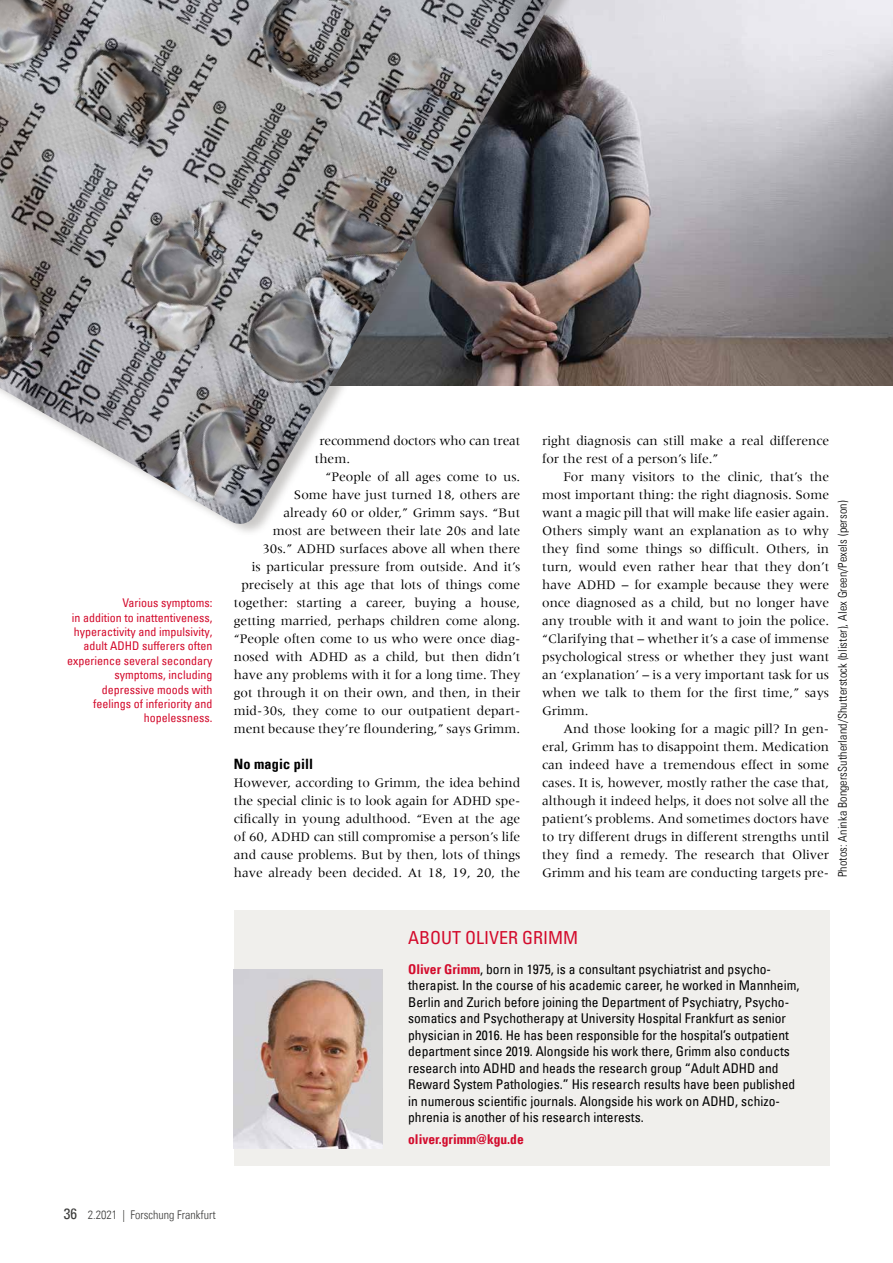
<style>
.page{position:relative;width:893px;height:1263px;background:#fff}
.page>*{position:absolute;margin:0;border:0;box-sizing:border-box;transform-origin:0 0}
.t1{font:condensed 18px "Univers Com 57";color:#d30b2c}
.t2{font:14.25px "Univers Com 67 Bold Cond";letter-spacing:.01em;color:#000}
.t3{font:13.5px/18px "Meridien";color:#000;text-align:justify}
.t4{font:condensed 13.5px/16.5px "Univers Com 57";color:#000}
.t5{font:13.5px "Univers Com 67 Bold Cond";color:#d30b2c}
.t6{font:condensed 12px/14.4px "Univers Com 57";color:#d30b2c;text-align:right}
.t7{font:12px "Univers Com 47 Light Cond";letter-spacing:.01em;color:#000}
.t8{font:12px "Univers Com 47 Light Cond";color:#3c3c3b}
.s1{font-family:"Univers Com 67 Bold Cond";font-stretch:normal;color:#d30b2c}
.s2{font-family:"Univers Com 57";font-stretch:condensed;font-size:15px}
</style>
<div class="page">
<div style="left:234px;top:910px;width:595px;height:255px;background:#f0efec"></div>
<img style="left:234px;top:969px;width:149px;height:180px">
<img style="left:594px;top:0;width:299px;height:386px">
<div style="left:0;top:0;width:594px;height:537px;background:#4f4a45;opacity:.3"></div>
<img style="left:0;top:0;width:552px;height:526px">
<p class="t6" style="left:67px;top:595px;width:147px">Various symptoms:<br>in addition to inattentiveness, hyperactivity and impulsivity, adult ADHD sufferers often experience several secondary symptoms, including depressive moods with feelings of inferiority and hopelessness.</p>
<p class="t3" style="left:315px;top:432px;width:207px;text-indent:4px">recommend doctors who can treat them.</p>
<p class="t3" style="left:234px;top:468px;width:288px;text-align:right">“People of all ages come to us.<br>Some have just turned 18, others are<br>already 60 or older,” Grimm says. “But<br>most are between their late 20s and late<br>30s.” ADHD surfaces above all when there<br>is particular pressure from outside. And it’s precisely at this age that lots of things come together: starting a career, buying a house, getting married, perhaps children come along. “People often come to us who were once diag&shy;nosed with ADHD as a child, but then didn’t have any problems with it for a long time. They got through it on their own, and then, in their mid-30s, they come to our outpatient depart&shy;ment because they’re floundering,” says Grimm.</p>
<p class="t2" style="left:234px;top:755px;width:81px">No magic pill</p>
<p class="t3" style="left:234px;top:774px;width:288px">However, according to Grimm, the idea behind the special clinic is to look again for ADHD spe&shy;cifically in young adulthood. “Even at the age of 60, ADHD can still compromise a person’s life and cause problems. But by then, lots of things have already been decided. At 18, 19, 20, the</p>
<p class="t3" style="left:542px;top:432px;width:289px">right diagnosis can still make a real difference for the rest of a person’s life.”</p>
<p class="t3" style="left:542px;top:468px;width:289px;text-indent:21px">For many visitors to the clinic, that’s the most important thing: the right diagnosis. Some want a magic pill that will make life easier again.<br>Others simply want an explanation as to why they find some things so difficult. Others, in turn, would even rather hear that they don’t have ADHD – for example because they were once diagnosed as a child, but no longer have any trouble with it and want to join the police. “Clarifying that – whether it’s a case of immense psychological stress or whether they just want an ‘explanation’ – is a very important task for us when we talk to them for the first time,” says Grimm.</p>
<p class="t3" style="left:542px;top:720px;width:289px;text-indent:21px">And those looking for a magic pill? In gen&shy;eral, Grimm has to disappoint them. Medication can indeed have a tremendous effect in some cases. It is, however, mostly rather the case that, although it indeed helps, it does not solve all the patient’s problems. And sometimes doctors have to try different drugs in different strengths until they find a remedy. The research that Oliver Grimm and his team are conducting targets pre-</p>
<p class="t7" style="left:835px;top:877px;width:378px;rotate:-90deg">Photos: Aninka BongersSutherland/Shutterstock (blister), Alex Green/Pexels (person)</p>
<h1 class="t1" style="left:408px;top:926px;width:171px">ABOUT OLIVER GRIMM</h1>
<p class="t4" style="left:408px;top:960px;width:393px"><span class="s1">Oliver Grimm</span>, born in 1975, is a consultant psychiatrist and psycho&shy;therapist. In the course of his academic career, he worked in Mannheim, Berlin and Zurich before joining the Department of Psychiatry, Psycho&shy;somatics and Psychotherapy at University Hospital Frankfurt as senior physician in 2016. He has been responsible for the hospital’s outpatient department since 2019. Alongside his work there, Grimm also conducts research into ADHD and heads the research group “Adult ADHD and Reward System Pathologies.” His research results have been published in numerous scientific journals. Alongside his work on ADHD, schizo&shy;phrenia is another of his research interests.</p>
<p class="t5" style="left:408px;top:1131px;width:117px">oliver.grimm@kgu.de</p>
<p class="t8" style="left:64px;top:1208px;width:153px"><span class="s2">36</span> 2.2021 | Forschung Frankfurt</p>
</div>
